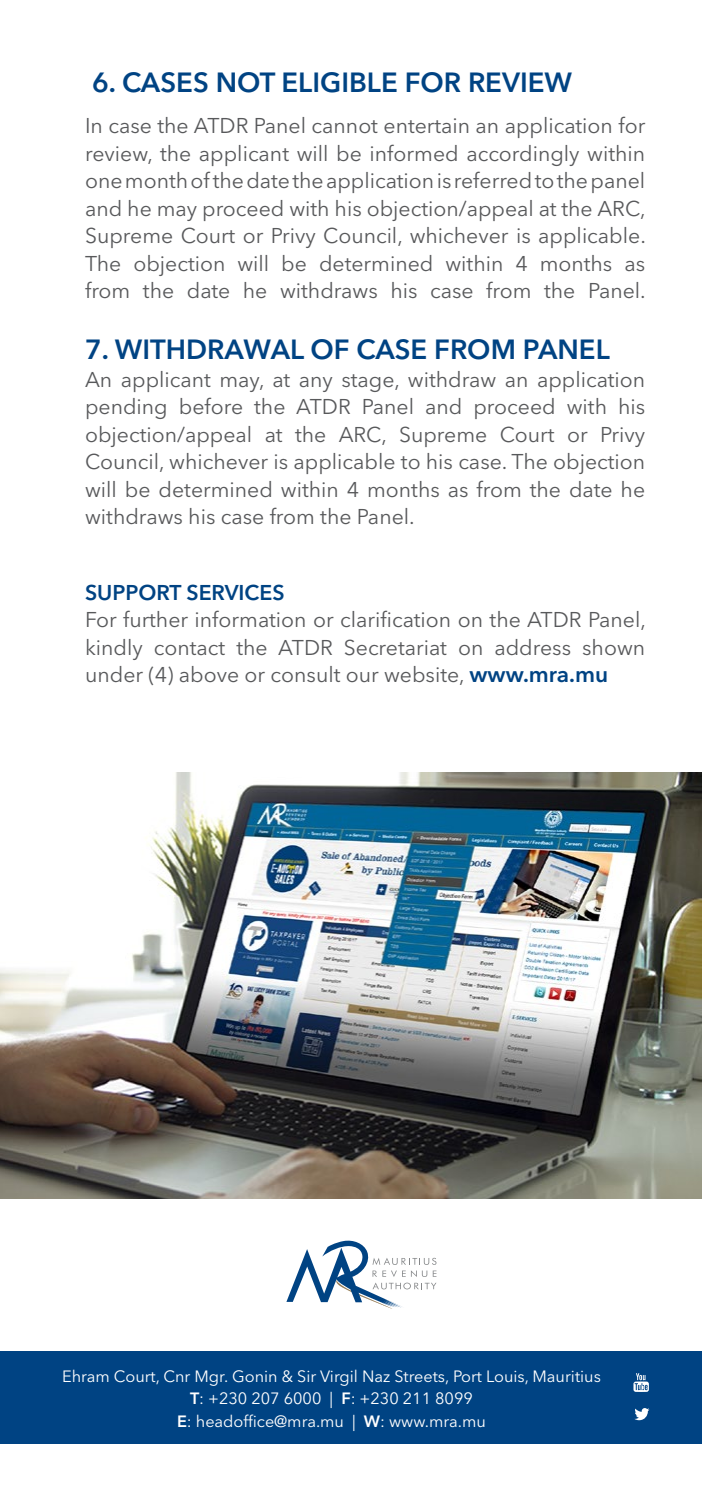
<style>
.page{position:relative;width:702px;height:1489px;background:#fff}
.page>*{position:absolute;margin:0;border:0;box-sizing:border-box;transform-origin:0 0}
.t1{font:600 27.5px "Avenir Next LT Pro";color:#004383}
.t2{font:21.25px/27.5px "Avenir Next LT Pro";color:#58595b;text-align:justify}
.t3{font:600 21.25px "Avenir Next LT Pro";color:#004383}
.t4{font:16.25px/22.5px "Avenir Next LT Pro";color:#fff;text-align:center}
.s1{font-weight:600;font-size:22.5px;color:#004383}
.s2{font-weight:600}
</style>
<div class="page">
<div style="left:0;top:1351px;width:702px;height:92px;background:#004383"></div>
<img style="left:0;top:772px;width:702px;height:425px">
<svg style="left:634px;top:1408px;width:15px;height:11px"></svg>
<svg style="left:633px;top:1373px;width:16px;height:18px"></svg>
<svg style="left:286px;top:1240px;width:150px;height:68px"></svg>
<p class="t1" style="left:92px;top:65px;width:481px">6. CASES NOT ELIGIBLE FOR REVIEW</p>
<p class="t2" style="left:85px;top:112px;width:562px">In case the ATDR Panel cannot entertain an application for review, the applicant will be informed accordingly within one month of the date the application is referred to the panel and he may proceed with his objection/appeal at the ARC, Supreme Court or Privy Council, whichever is applicable.<br>The objection will be determined within 4 months as from the date he withdraws his case from the Panel.</p>
<p class="t1" style="left:85px;top:333px;width:526px">7. WITHDRAWAL OF CASE FROM PANEL</p>
<p class="t2" style="left:85px;top:365px;width:561px">An applicant may, at any stage, withdraw an application pending before the ATDR Panel and proceed with his objection/appeal at the ARC, Supreme Court or Privy Council, whichever is applicable to his case. The objection will be determined within 4 months as from the date he withdraws his case from the Panel.</p>
<p class="t3" style="left:85px;top:579px;width:201px">SUPPORT SERVICES</p>
<p class="t2" style="left:85px;top:606px;width:562px">For further information or clarification on the ATDR Panel, kindly contact the ATDR Secretariat on address shown under (4) above or consult our website, <span class="s1">www.mra.mu</span></p>
<p class="t4" style="left:62px;top:1364px;width:540px">Ehram Court, Cnr Mgr. Gonin &amp; Sir Virgil Naz Streets, Port Louis, Mauritius<br><span class="s2">T</span>: +230 207 6000 | <span class="s2">F</span>: +230 211 8099<br><span class="s2">E</span>: headoffice@mra.mu | <span class="s2">W</span>: www.mra.mu</p>
</div>
